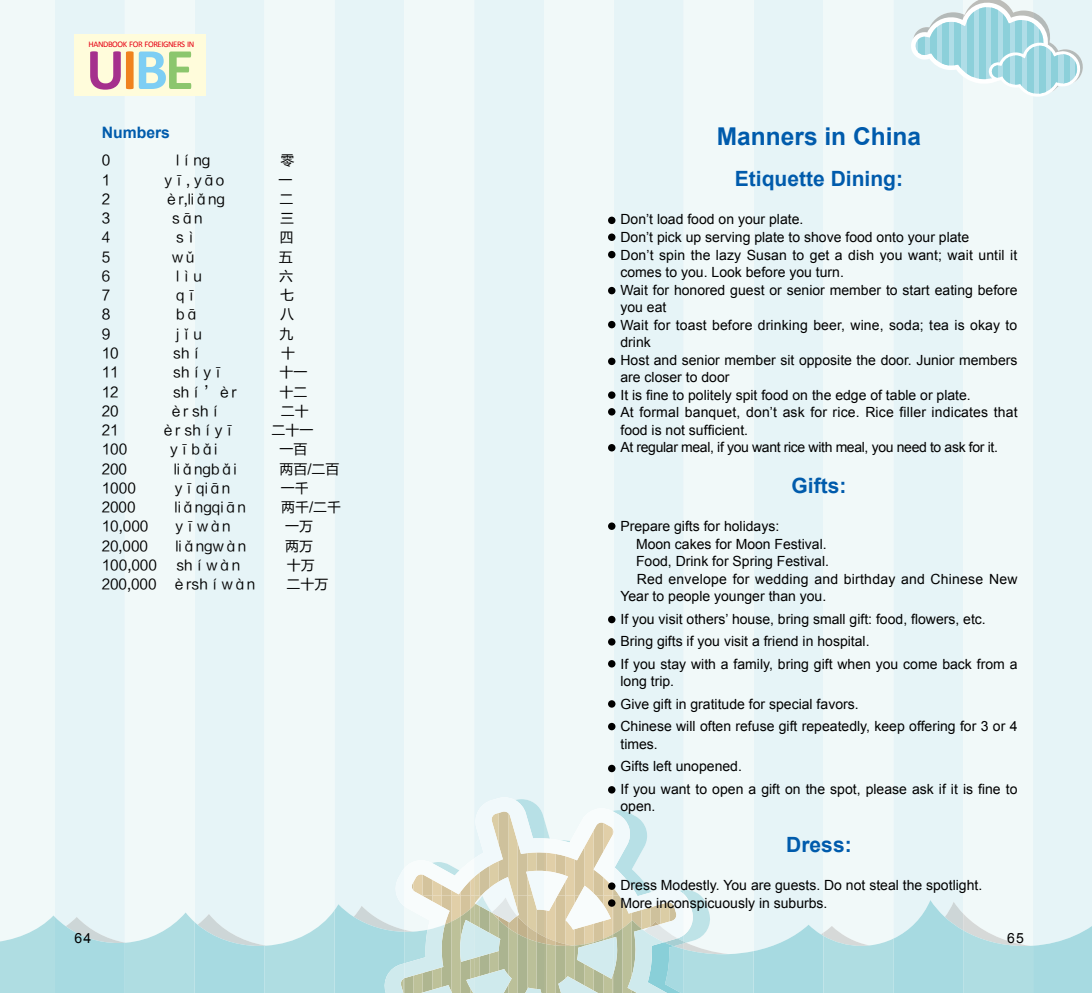
<style>
.page{position:relative;width:1092px;height:993px;background:#fff}
.page>*{position:absolute;margin:0;border:0;box-sizing:border-box;transform-origin:0 0}
.t1{font:700 24.5px "Arial";color:#005bac}
.t2{font:700 21px "Arial";color:#005bac}
.t3{font:700 15.75px "Arial";color:#005bac}
.t4{font:14px/17.5px "Arial";color:#000}
.t5{font:14px "FZLTHJW GB1 0";color:#000}
.t6{font:8.58px "Calibri";letter-spacing:-.05em;color:#e60012}
</style>
<div class="page">
<div style="left:55px;top:0;width:1036px;height:913px;background:#e6f4f7"></div>
<div style="left:0;top:0;width:55px;height:915px;background:#f1f9f9"></div>
<div style="left:125px;top:0;width:70px;height:909px;background:#f1f9f9"></div>
<div style="left:264px;top:0;width:70px;height:909px;background:#f1f9f9"></div>
<div style="left:404px;top:0;width:70px;height:797px;background:#f1f9f9"></div>
<div style="left:544px;top:0;width:70px;height:797px;background:#f1f9f9"></div>
<div style="left:683px;top:0;width:70px;height:797px;background:#f1f9f9"></div>
<div style="left:823px;top:0;width:70px;height:797px;background:#f1f9f9"></div>
<div style="left:963px;top:98px;width:69px;height:803px;background:#f1f9f9"></div>
<svg style="left:66px;top:909px;width:268px;height:4px"></svg>
<svg style="left:55px;top:913px;width:1036px;height:79px;background:#b9e0e5"></svg>
<svg style="left:0;top:915px;width:55px;height:77px"></svg>
<svg style="left:944px;top:901px;width:88px;height:91px"></svg>
<svg style="left:353px;top:797px;width:540px;height:195px"></svg>
<svg style="left:909px;top:0;width:174px;height:98px"></svg>
<svg style="left:991px;top:48px;width:6px;height:46px"></svg>
<svg style="left:1003px;top:48px;width:6px;height:46px"></svg>
<svg style="left:1015px;top:48px;width:6px;height:46px"></svg>
<div style="left:1027px;top:48px;width:6px;height:46px;background:#8cd0da"></div>
<div style="left:1039px;top:48px;width:6px;height:46px;background:#8cd0da"></div>
<svg style="left:1051px;top:48px;width:6px;height:46px"></svg>
<div style="left:74px;top:34px;width:132px;height:62px;background:#fffcdb"></div>
<svg style="left:90px;top:51px;width:101px;height:39px"></svg>
<div style="left:608px;top:216px;width:7px;height:8px;background:#000;border-radius:50%"></div>
<div style="left:608px;top:287px;width:7px;height:7px;background:#000;border-radius:50%"></div>
<div style="left:608px;top:321px;width:7px;height:7px;background:#000;border-radius:50%"></div>
<div style="left:608px;top:357px;width:7px;height:8px;background:#000;border-radius:50%"></div>
<div style="left:608px;top:522px;width:7px;height:7px;background:#000;border-radius:50%"></div>
<div style="left:608px;top:722px;width:7px;height:8px;background:#000;border-radius:50%"></div>
<svg style="left:608px;top:785px;width:7px;height:8px"></svg>
<div style="left:608px;top:233px;width:7px;height:8px;background:#000;border-radius:50%"></div>
<div style="left:608px;top:251px;width:7px;height:7px;background:#000;border-radius:50%"></div>
<div style="left:608px;top:391px;width:7px;height:8px;background:#000;border-radius:50%"></div>
<div style="left:608px;top:408px;width:7px;height:7px;background:#000;border-radius:50%"></div>
<div style="left:608px;top:444px;width:7px;height:7px;background:#000;border-radius:50%"></div>
<div style="left:608px;top:615px;width:7px;height:8px;background:#000;border-radius:50%"></div>
<div style="left:608px;top:638px;width:7px;height:7px;background:#000;border-radius:50%"></div>
<div style="left:608px;top:660px;width:7px;height:7px;background:#000;border-radius:50%"></div>
<div style="left:608px;top:700px;width:7px;height:7px;background:#000;border-radius:50%"></div>
<div style="left:608px;top:764px;width:7px;height:8px;background:#000;border-radius:50%"></div>
<div style="left:608px;top:882px;width:7px;height:7px;background:#000;border-radius:50%"></div>
<div style="left:608px;top:899px;width:7px;height:7px;background:#000;border-radius:50%"></div>
<p class="t6" style="left:89px;top:38px;width:107px">HANDBOOK FOR FOREIGNERS IN</p>
<p class="t3" style="left:102px;top:121px;width:70px">Numbers</p>
<p class="t5" style="left:102px;top:153px;width:10px">0</p>
<p class="t5" style="left:176px;top:153px;width:36px">líng</p>
<p class="t5" style="left:280px;top:153px;width:15px">零</p>
<p class="t5" style="left:102px;top:172px;width:10px">1</p>
<p class="t5" style="left:165px;top:172px;width:61px">yī, yāo</p>
<p class="t5" style="left:278px;top:172px;width:15px">一</p>
<p class="t5" style="left:102px;top:191px;width:10px">2</p>
<p class="t5" style="left:164px;top:191px;width:62px">èr,liǎng</p>
<p class="t5" style="left:279px;top:191px;width:15px">二</p>
<p class="t5" style="left:102px;top:210px;width:10px">3</p>
<p class="t5" style="left:172px;top:210px;width:32px">sān</p>
<p class="t5" style="left:280px;top:210px;width:15px">三</p>
<p class="t5" style="left:102px;top:230px;width:10px">4</p>
<p class="t5" style="left:176px;top:230px;width:23px">sì</p>
<p class="t5" style="left:279px;top:230px;width:15px">四</p>
<p class="t5" style="left:102px;top:249px;width:10px">5</p>
<p class="t5" style="left:172px;top:249px;width:26px">wǔ</p>
<p class="t5" style="left:279px;top:249px;width:15px">五</p>
<p class="t5" style="left:102px;top:268px;width:10px">6</p>
<p class="t5" style="left:176px;top:268px;width:27px">lìu</p>
<p class="t5" style="left:279px;top:268px;width:15px">六</p>
<p class="t5" style="left:102px;top:287px;width:10px">7</p>
<p class="t5" style="left:176px;top:287px;width:24px">qī</p>
<p class="t5" style="left:280px;top:287px;width:15px">七</p>
<p class="t5" style="left:102px;top:307px;width:10px">8</p>
<p class="t5" style="left:176px;top:307px;width:24px">bā</p>
<p class="t5" style="left:280px;top:307px;width:15px">八</p>
<p class="t5" style="left:102px;top:326px;width:10px">9</p>
<p class="t5" style="left:176px;top:326px;width:27px">jǐu</p>
<p class="t5" style="left:279px;top:326px;width:15px">九</p>
<p class="t5" style="left:102px;top:345px;width:19px">10</p>
<p class="t5" style="left:173px;top:345px;width:32px">shí</p>
<p class="t5" style="left:281px;top:345px;width:15px">十</p>
<p class="t5" style="left:102px;top:364px;width:19px">11</p>
<p class="t5" style="left:173px;top:364px;width:53px">shíyī</p>
<p class="t5" style="left:279px;top:364px;width:29px">十一</p>
<p class="t5" style="left:102px;top:384px;width:18px">12</p>
<p class="t5" style="left:173px;top:384px;width:65px">shí’èr</p>
<p class="t5" style="left:279px;top:384px;width:29px">十二</p>
<p class="t5" style="left:102px;top:403px;width:18px">20</p>
<p class="t5" style="left:169px;top:403px;width:55px">èr shí</p>
<p class="t5" style="left:281px;top:403px;width:29px">二十</p>
<p class="t5" style="left:102px;top:422px;width:18px">21</p>
<p class="t5" style="left:161px;top:422px;width:77px">èr shíyī</p>
<p class="t5" style="left:271px;top:422px;width:43px">二十一</p>
<p class="t5" style="left:102px;top:441px;width:27px">100</p>
<p class="t5" style="left:170px;top:441px;width:49px">yībǎi</p>
<p class="t5" style="left:279px;top:441px;width:29px">一百</p>
<p class="t5" style="left:102px;top:461px;width:27px">200</p>
<p class="t5" style="left:174px;top:461px;width:65px">liǎngbǎi</p>
<p class="t5" style="left:279px;top:461px;width:62px">两百/二百</p>
<p class="t5" style="left:102px;top:480px;width:36px">1000</p>
<p class="t5" style="left:175px;top:480px;width:57px">yīqiān</p>
<p class="t5" style="left:281px;top:480px;width:29px">一千</p>
<p class="t5" style="left:102px;top:499px;width:35px">2000</p>
<p class="t5" style="left:174px;top:499px;width:73px">liǎngqiān</p>
<p class="t5" style="left:281px;top:499px;width:62px">两千/二千</p>
<p class="t5" style="left:102px;top:518px;width:48px">10,000</p>
<p class="t5" style="left:176px;top:518px;width:57px">yīwàn</p>
<p class="t5" style="left:285px;top:518px;width:29px">一万</p>
<p class="t5" style="left:102px;top:538px;width:48px">20,000</p>
<p class="t5" style="left:175px;top:538px;width:72px">liǎngwàn</p>
<p class="t5" style="left:285px;top:538px;width:29px">两万</p>
<p class="t5" style="left:102px;top:557px;width:57px">100,000</p>
<p class="t5" style="left:176px;top:557px;width:65px">shíwàn</p>
<p class="t5" style="left:287px;top:557px;width:29px">十万</p>
<p class="t5" style="left:102px;top:576px;width:155px">200,000 èrshíwàn</p>
<p class="t5" style="left:286px;top:576px;width:43px">二十万</p>
<h1 class="t1" style="left:716px;top:120px;width:206px">Manners in China</h1>
<h2 class="t2" style="left:735px;top:165px;width:169px">Etiquette Dining:</h2>
<p class="t4" style="left:620px;top:211px;width:399px">Don’t load food on your plate.<br>Don’t pick up serving plate to shove food onto your plate<br>Don’t spin the lazy Susan to get a dish you want; wait until it comes to you. Look before you turn.<br>Wait for honored guest or senior member to start eating before you eat<br>Wait for toast before drinking beer, wine, soda; tea is okay to drink<br>Host and senior member sit opposite the door. Junior members are closer to door<br>It is fine to politely spit food on the edge of table or plate.<br>At formal banquet, don’t ask for rice. Rice filler indicates that food is not sufficient.<br>At regular meal, if you want rice with meal, you need to ask for it.</p>
<h2 class="t2" style="left:791px;top:471px;width:56px">Gifts:</h2>
<p class="t4" style="left:620px;top:517px;width:160px">Prepare gifts for holidays:</p>
<p class="t4" style="left:636px;top:535px;width:192px">Moon cakes for Moon Festival.</p>
<p class="t4" style="left:636px;top:552px;width:194px">Food, Drink for Spring Festival.</p>
<p class="t4" style="left:636px;top:570px;width:382px">Red envelope for wedding and birthday and Chinese New</p>
<p class="t4" style="left:620px;top:587px;width:207px">Year to people younger than you.</p>
<p class="t4" style="left:620px;top:607px;width:398px;line-height:22.4px">If you visit others’ house, bring small gift: food, flowers, etc.<br>Bring gifts if you visit a friend in hospital.<br>If you stay with a family, bring gift when you come back from a</p>
<p class="t4" style="left:620px;top:670px;width:398px;line-height:22.4px">long trip.<br>Give gift in gratitude for special favors.<br>Chinese will often refuse gift repeatedly, keep offering for 3 or 4</p>
<p class="t4" style="left:620px;top:732px;width:398px;line-height:22.4px">times.<br>Gifts left unopened.<br>If you want to open a gift on the spot, please ask if it is fine to</p>
<p class="t4" style="left:620px;top:797px;width:37px">open.</p>
<h2 class="t2" style="left:786px;top:830px;width:67px">Dress:</h2>
<p class="t4" style="left:620px;top:876px;width:363px">Dress Modestly. You are guests. Do not steal the spotlight.<br>More inconspicuously in suburbs.</p>
<p class="t4" style="left:74px;top:929px;width:18px">64</p>
<p class="t4" style="left:1007px;top:929px;width:18px">65</p>
</div>
